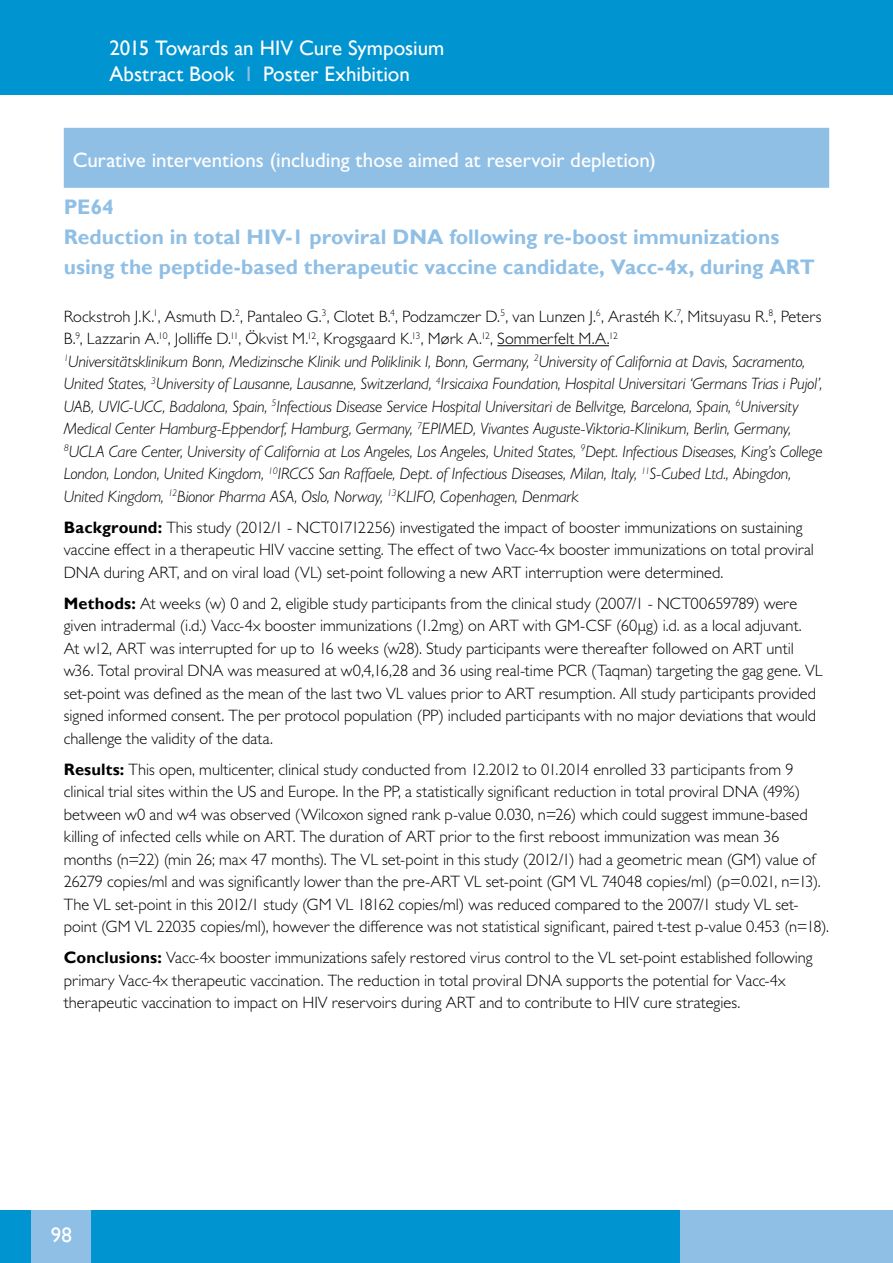
<style>
.page{position:relative;width:893px;height:1263px;background:#fff}
.page>*{position:absolute;margin:0;border:0;box-sizing:border-box;transform-origin:0 0}
.t1{font:700 21px/30px "Gill Sans";color:#90bfe5}
.t2{font:500 21px "Gill Sans MT Pro";letter-spacing:-.005em;color:#fff}
.t3{font:21px/25.2px "Gill Sans";color:#fff}
.t4{font:300 16.5px/22.5px "Gill Sans MT Pro";color:#000}
.t5{font:italic 300 16.5px/22.5px "Gill Sans MT Pro";letter-spacing:-.01em;color:#000}
.s1{color:#90bfe5}
.s2{font-style:normal}
.s3{font-family:"Gill Sans";font-weight:700}
</style>
<div class="page">
<div style="left:0;top:0;width:893px;height:94px;background:#0094d1"></div>
<div style="left:0;top:1210px;width:685px;height:53px;background:#0094d1"></div>
<div style="left:680px;top:1210px;width:213px;height:53px;background:#90bfe5"></div>
<div style="left:32px;top:1210px;width:59px;height:53px;background:#90bfe5"></div>
<div style="left:64px;top:128px;width:765px;height:60px;background:#90bfe5"></div>
<hr style="left:497px;top:345px;width:112px;height:1px;background:#000">
<p class="t3" style="left:109px;top:36px;width:337px">2015 Towards an HIV Cure Symposium<br>Abstract Book <span class="s1">I</span> Poster Exhibition</p>
<p class="t2" style="left:73px;top:147px;width:585px">Curative interventions (including those aimed at reservoir depletion)</p>
<p class="t1" style="left:64px;top:192px;width:753px">PE64<br>Reduction in total HIV-1 proviral DNA following re-boost immunizations using the peptide-based therapeutic vaccine candidate, Vacc-4x, during ART</p>
<p class="t5" style="left:64px;top:304px;width:760px"><span class="s2">Rockstroh J.K.</span><sup>1</sup><span class="s2">, Asmuth D.</span><sup>2</sup><span class="s2">, Pantaleo G.</span><sup>3</sup><span class="s2">, Clotet B.</span><sup>4</sup><span class="s2">, Podzamczer D.</span><sup>5</sup><span class="s2">, van Lunzen J.</span><sup>6</sup><span class="s2">, Arastéh K.</span><sup>7</sup><span class="s2">, Mitsuyasu R.</span><sup>8</sup><span class="s2">, Peters B.</span><sup>9</sup><span class="s2">, Lazzarin A.</span><sup>10</sup><span class="s2">, Jolliffe D.</span><sup>11</sup><span class="s2">, Ökvist M.</span><sup>12</sup><span class="s2">, Krogsgaard K.</span><sup>13</sup><span class="s2">, Mørk A.</span><sup>12</sup><span class="s2">, Sommerfelt M.A.</span><sup>12<br></sup><sup>1</sup>Universitätsklinikum Bonn, Medizinsche Klinik und Poliklinik I, Bonn, Germany, <sup>2</sup>University of California at Davis, Sacramento, United States, <sup>3</sup>University of Lausanne, Lausanne, Switzerland, <sup>4</sup>Irsicaixa Foundation, Hospital Universitari ‘Germans Trias i Pujol’, UAB, UVIC-UCC, Badalona, Spain, <sup>5</sup>Infectious Disease Service Hospital Universitari de Bellvitge, Barcelona, Spain, <sup>6</sup>University Medical Center Hamburg-Eppendorf, Hamburg, Germany, <sup>7</sup>EPIMED, Vivantes Auguste-Viktoria-Klinikum, Berlin, Germany, <sup>8</sup>UCLA Care Center, University of California at Los Angeles, Los Angeles, United States, <sup>9</sup>Dept. Infectious Diseases, King’s College London, London, United Kingdom, <sup>10</sup>IRCCS San Raffaele, Dept. of Infectious Diseases, Milan, Italy, <sup>11</sup>S-Cubed Ltd., Abingdon, United Kingdom, <sup>12</sup>Bionor Pharma ASA, Oslo, Norway, <sup>13</sup>KLIFO, Copenhagen, Denmark</p>
<p class="t4" style="left:64px;top:515px;width:752px"><span class="s3">Background:</span> This study (2012/1 - NCT01712256) investigated the impact of booster immunizations on sustaining vaccine effect in a therapeutic HIV vaccine setting. The effect of two Vacc-4x booster immunizations on total proviral<br>DNA during ART, and on viral load (VL) set-point following a new ART interruption were determined.</p>
<p class="t4" style="left:64px;top:591px;width:760px"><span class="s3">Methods:</span> At weeks (w) 0 and 2, eligible study participants from the clinical study (2007/1 - NCT00659789) were given intradermal (i.d.) Vacc-4x booster immunizations (1.2mg) on ART with GM-CSF (60µg) i.d. as a local adjuvant.<br>At w12, ART was interrupted for up to 16 weeks (w28). Study participants were thereafter followed on ART until w36. Total proviral DNA was measured at w0,4,16,28 and 36 using real-time PCR (Taqman) targeting the gag gene. VL set-point was defined as the mean of the last two VL values prior to ART resumption. All study participants provided signed informed consent. The per protocol population (PP) included participants with no major deviations that would challenge the validity of the data.</p>
<p class="t4" style="left:64px;top:758px;width:767px"><span class="s3">Results:</span> This open, multicenter, clinical study conducted from 12.2012 to 01.2014 enrolled 33 participants from 9 clinical trial sites within the US and Europe. In the PP, a statistically significant reduction in total proviral DNA (49%) between w0 and w4 was observed (Wilcoxon signed rank p-value 0.030, n=26) which could suggest immune-based killing of infected cells while on ART. The duration of ART prior to the first reboost immunization was mean 36 months (n=22) (min 26; max 47 months). The VL set-point in this study (2012/1) had a geometric mean (GM) value of 26279 copies/ml and was significantly lower than the pre-ART VL set-point (GM VL 74048 copies/ml) (p=0.021, n=13).<br>The VL set-point in this 2012/1 study (GM VL 18162 copies/ml) was reduced compared to the 2007/1 study VL set&shy;point (GM VL 22035 copies/ml), however the difference was not statistical significant, paired t-test p-value 0.453 (n=18).</p>
<p class="t4" style="left:64px;top:946px;width:750px"><span class="s3">Conclusions:</span> Vacc-4x booster immunizations safely restored virus control to the VL set-point established following primary Vacc-4x therapeutic vaccination. The reduction in total proviral DNA supports the potential for Vacc-4x therapeutic vaccination to impact on HIV reservoirs during ART and to contribute to HIV cure strategies.</p>
<p class="t3" style="left:51px;top:1222px;width:23px">98</p>
</div>
